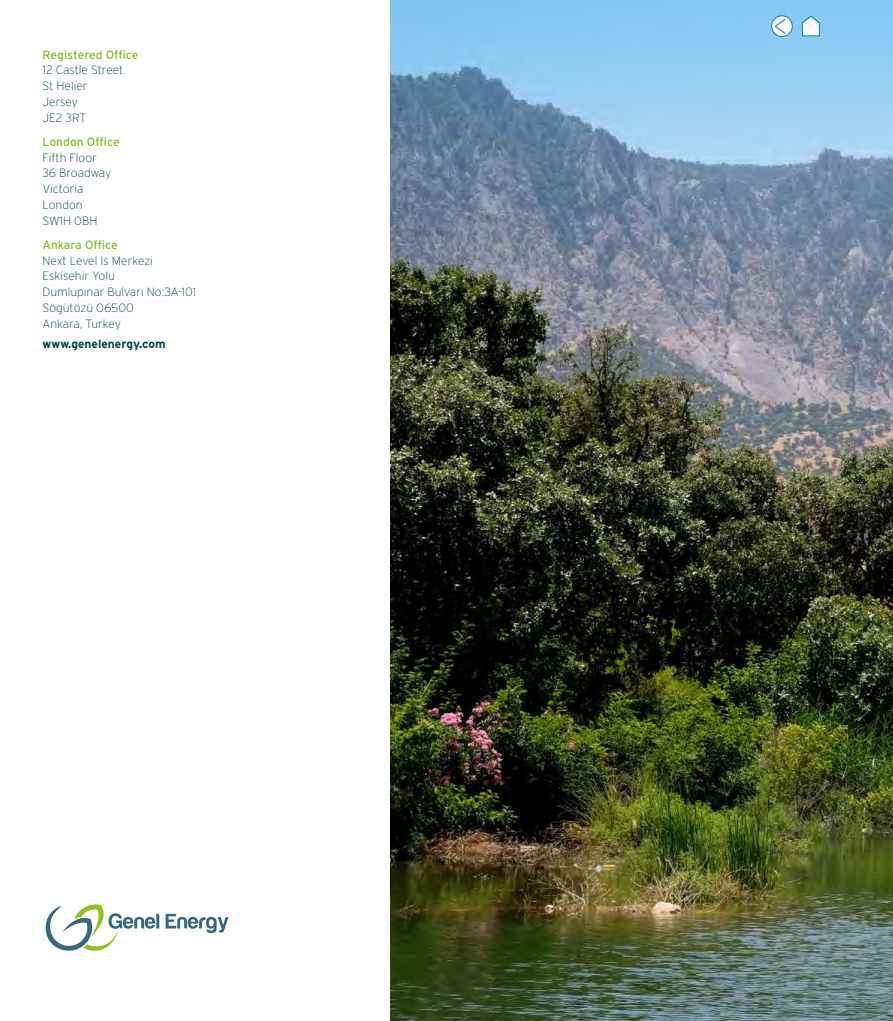
<style>
.page{position:relative;width:893px;height:1021px;background:#fff}
.page>*{position:absolute;margin:0;border:0;box-sizing:border-box;transform-origin:0 0}
.t1{font:200 12px/15.8px "Interstate";color:#004750}
.t2{font:12px "Interstate";color:#89bd24}
.t3{font:700 12px "Interstate";color:#004750}
</style>
<div class="page">
<svg style="left:45px;top:904px;width:184px;height:47px"></svg>
<img style="left:390px;top:0;width:503px;height:1020px">
<svg style="left:772px;top:16px;width:20px;height:20px"></svg>
<div style="left:771px;top:15px;width:22px;height:22px;border:1px solid #0080a4;border-radius:50%"></div>
<svg style="left:774px;top:18px;width:12px;height:17px"></svg>
<svg style="left:802px;top:15px;width:18px;height:22px"></svg>
<p class="t2" style="left:43px;top:48px;width:98px">Registered Office</p>
<p class="t1" style="left:43px;top:62px;width:82px">12 Castle Street<br>St Helier<br>Jersey<br>JE2 3RT</p>
<p class="t2" style="left:43px;top:135px;width:79px">London Office</p>
<p class="t1" style="left:43px;top:149px;width:70px">Fifth Floor<br>36 Broadway<br>Victoria<br>London<br>SW1H 0BH</p>
<p class="t2" style="left:43px;top:238px;width:77px">Ankara Office</p>
<p class="t1" style="left:43px;top:252px;width:155px">Next Level Is Merkezi<br>Eskisehir Yolu<br>Dumlupınar Bulvarı No:3A-101<br>Sögütözü 06500<br>Ankara, Turkey</p>
<p class="t3" style="left:43px;top:337px;width:125px">www.genelenergy.com</p>
</div>
